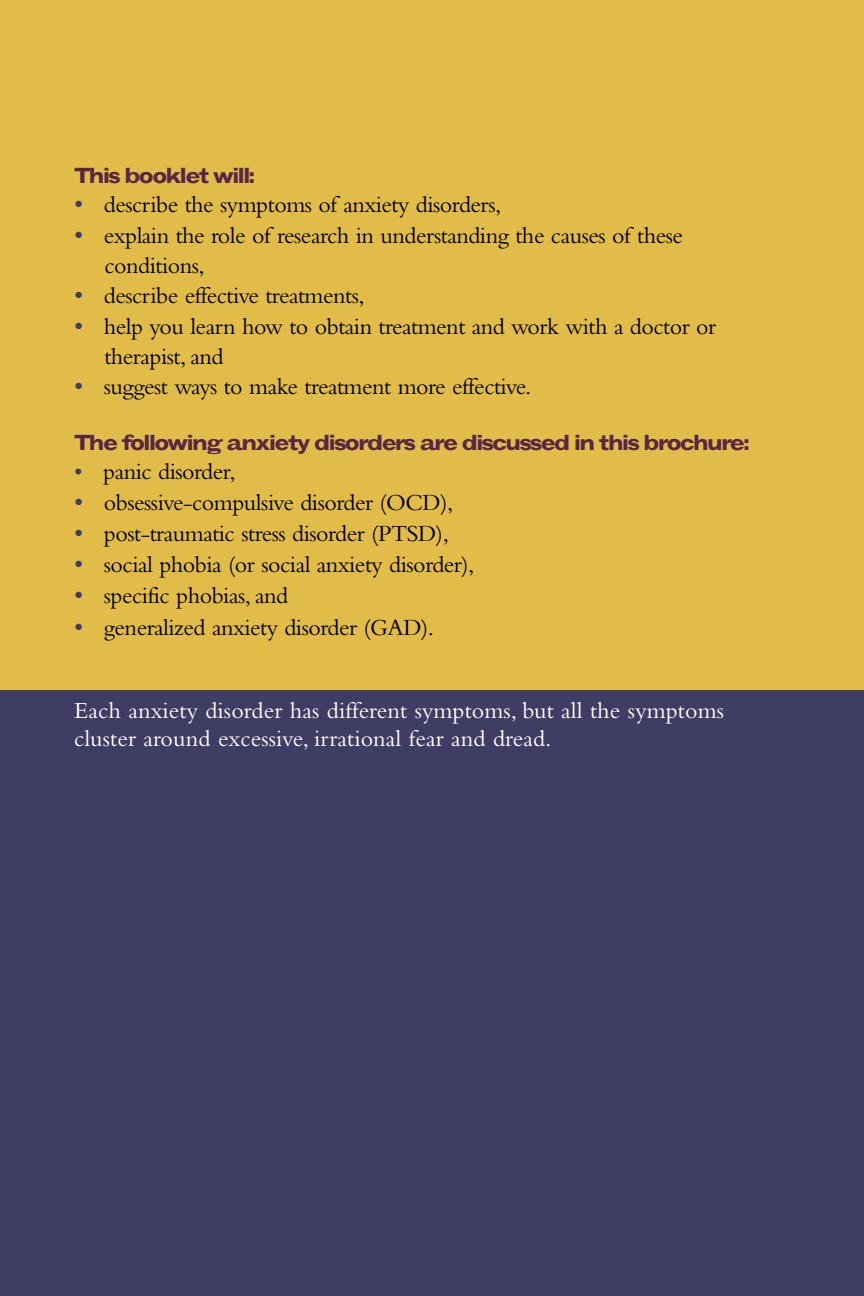
<style>
.page{position:relative;width:864px;height:1296px;background:#fff}
.page>*{position:absolute;margin:0;border:0;box-sizing:border-box;transform-origin:0 0}
.t1{font:26px/31.2px "Bembo";color:#403d64}
.t2{font:24px/29.8px "Bembo";letter-spacing:-.02em;color:#000}
.t3{font:24px/28px "Bembo";letter-spacing:.005em;color:#fff}
.t4{font:24px "Bembo";color:#403d64}
.t5{font:700 expanded 22px "Grotesque";letter-spacing:-.095em;color:#582646}
</style>
<div class="page">
<div style="left:0;top:684px;width:864px;height:612px;background:#403d64"></div>
<div style="left:0;top:0;width:864px;height:689px;background:#e2bc49"></div>
<h4 class="t5" style="left:74px;top:168px;width:183px">This booklet will:</h4>
<p class="t2" style="left:104px;top:192px;width:399px">describe the symptoms of anxiety disorders,</p>
<p class="t2" style="left:104px;top:223px;width:581px">explain the role of research in understanding the causes of these conditions,</p>
<p class="t2" style="left:104px;top:283px;width:262px">describe effective treatments,</p>
<p class="t2" style="left:104px;top:314px;width:614px">help you learn how to obtain treatment and work with a doctor or therapist, and</p>
<p class="t2" style="left:104px;top:374px;width:429px">suggest ways to make treatment more effective.</p>
<h4 class="t5" style="left:74px;top:434px;width:678px">The following anxiety disorders are discussed in this brochure:</h4>
<p class="t2" style="left:103px;top:459px;width:134px">panic disorder,</p>
<p class="t2" style="left:104px;top:490px;width:351px">obsessive-compulsive disorder (OCD),</p>
<p class="t2" style="left:104px;top:521px;width:347px">post-traumatic stress disorder (PTSD),</p>
<p class="t2" style="left:104px;top:552px;width:372px">social phobia (or social anxiety disorder),</p>
<p class="t2" style="left:104px;top:583px;width:186px">specific phobias, and</p>
<p class="t2" style="left:104px;top:615px;width:332px">generalized anxiety disorder (GAD).</p>
<p class="t1" style="left:74px;top:191px;width:11px">• •</p>
<p class="t1" style="left:74px;top:282px;width:11px">• •</p>
<p class="t1" style="left:74px;top:373px;width:11px">•</p>
<p class="t4" style="left:74px;top:463px;width:10px">•</p>
<p class="t1" style="left:74px;top:489px;width:11px;text-align:justify">• • • • •</p>
<p class="t3" style="left:74px;top:698px;width:652px">Each anxiety disorder has different symptoms, but all the symptoms cluster around excessive, irrational fear and dread.</p>
</div>
